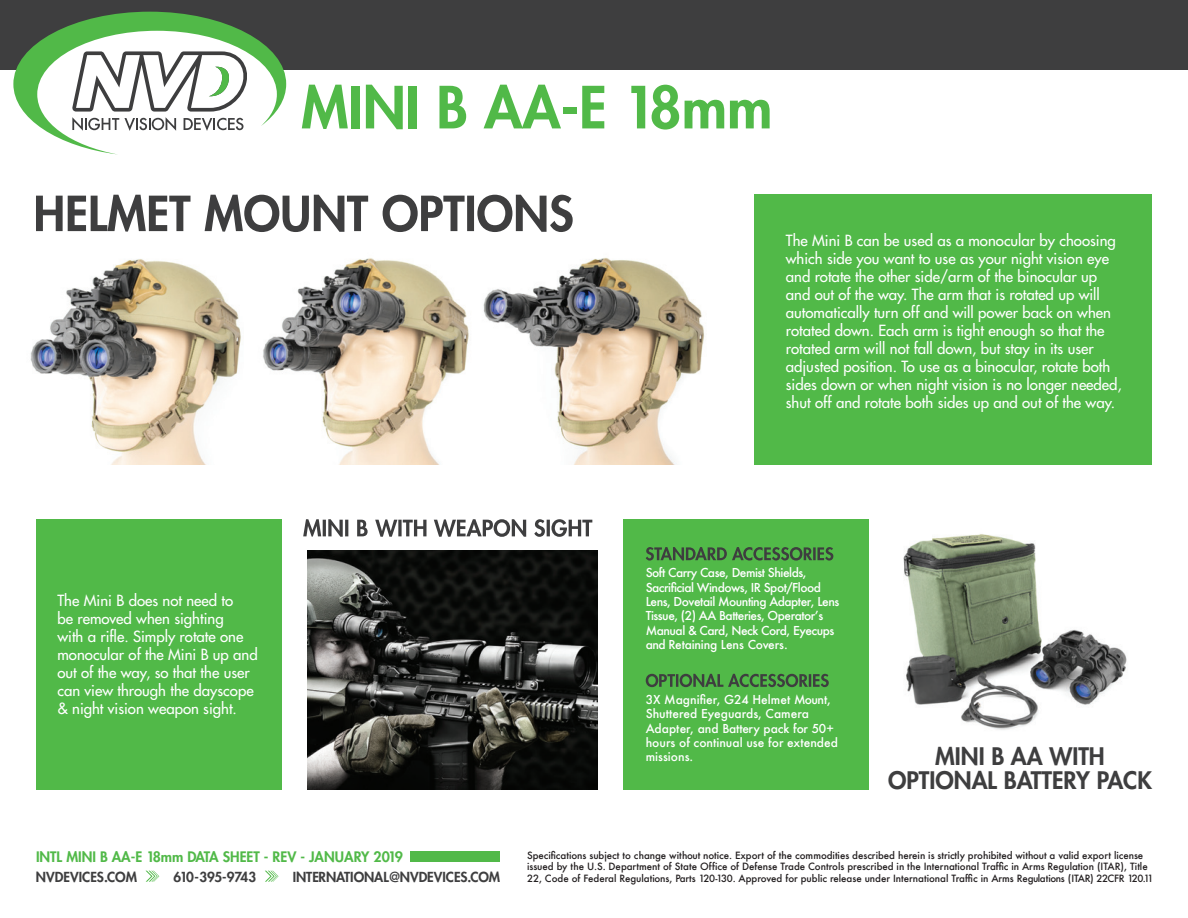
<style>
.page{position:relative;width:1188px;height:918px;background:#fff}
.page>*{position:absolute;margin:0;border:0;box-sizing:border-box;transform-origin:0 0}
.t1{font:800 56.55px "Futura Std";color:#51b948}
.t2{font:800 23.55px/24.2px "Futura Std";color:#3e3e3f;text-align:center}
.t3{font:500 15px/18px "Futura Std";color:#fff}
.t4{font:800 14.1px "Futura Std";color:#51b948}
.t5{font:800 13.5px "Futura Std";color:#3e3e3f}
.t6{font:800 13.5px "Futura Std";letter-spacing:-.03em;color:#3e3e3f}
.t7{font:500 12px/14.4px "Futura";letter-spacing:-.04em;color:#fff}
.t8{font:500 12px/14.4px "Futura";color:#fff}
.t9{font:500 9.75px/11.7px "Futura";letter-spacing:-.005em;color:#231f20}
</style>
<div class="page">
<div style="left:0;top:0;width:1188px;height:69px;background:#3e3e3f"></div>
<svg style="left:13px;top:12px;width:273px;height:143px"></svg>
<div style="left:36px;top:519px;width:246px;height:270px;background:#51b948"></div>
<div style="left:755px;top:195px;width:397px;height:270px;background:#51b948"></div>
<svg style="left:36px;top:195px;width:537px;height:37px"></svg>
<div style="left:623px;top:519px;width:246px;height:270px;background:#51b948"></div>
<svg style="left:646px;top:547px;width:187px;height:14px"></svg>
<svg style="left:646px;top:674px;width:183px;height:13px"></svg>
<img style="left:903px;top:534px;width:224px;height:196px">
<img style="left:308px;top:550px;width:289px;height:239px">
<svg style="left:265px;top:871px;width:13px;height:11px"></svg>
<svg style="left:146px;top:871px;width:13px;height:11px"></svg>
<img style="left:263px;top:258px;width:206px;height:207px">
<img style="left:30px;top:259px;width:211px;height:206px">
<img style="left:483px;top:257px;width:221px;height:208px">
<svg style="left:303px;top:519px;width:289px;height:18px"></svg>
<div style="left:410px;top:851px;width:90px;height:11px;background:#51b948"></div>
<h1 class="t1" style="left:301px;top:72px;width:473px">MINI B AA-E 18mm</h1>
<p class="t3" style="left:786px;top:231px;width:338px">The Mini B can be used as a monocular by choosing which side you want to use as your night vision eye and rotate the other side/arm of the binocular up and out of the way. The arm that is rotated up will automatically turn off and will power back on when rotated down. Each arm is tight enough so that the rotated arm will not fall down, but stay in its user adjusted position. To use as a binocular, rotate both sides down or when night vision is no longer needed, shut off and rotate both sides up and out of the way.</p>
<p class="t3" style="left:57px;top:592px;width:202px">The Mini B does not need to<br>be removed when sighting<br>with a rifle. Simply rotate one monocular of the Mini B up and out of the way, so that the user can view through the dayscope &amp; night vision weapon sight.</p>
<p class="t7" style="left:646px;top:565px;width:195px">Soft Carry Case, Demist Shields, Sacrificial Windows, IR Spot/Flood Lens, Dovetail Mounting Adapter, Lens Tissue, (2) AA Batteries, Operator’s Manual &amp; Card, Neck Cord, Eyecups and Retaining Lens Covers.</p>
<p class="t8" style="left:646px;top:692px;width:194px">3X Magnifier, G24 Helmet Mount,<br>Shuttered Eyeguards, Camera<br>Adapter, and Battery pack for 50+ hours of continual use for extended missions.</p>
<h2 class="t2" style="left:888px;top:744px;width:266px">MINI B AA WITH<br>OPTIONAL BATTERY PACK</h2>
<p class="t4" style="left:36px;top:848px;width:368px">INTL MINI B AA-E 18mm DATA SHEET - REV - JANUARY 2019</p>
<p class="t5" style="left:36px;top:868px;width:103px">NVDEVICES.COM</p>
<p class="t6" style="left:174px;top:868px;width:84px">610-395-9743</p>
<p class="t5" style="left:293px;top:868px;width:209px">INTERNATIONAL@NVDEVICES.COM</p>
<p class="t9" style="left:527px;top:849px;width:628px">Specifications subject to change without notice. Export of the commodities described herein is strictly prohibited without a valid export license issued by the U.S. Department of State Office of Defense Trade Controls prescribed in the International Traffic in Arms Regulation (ITAR), Title<br>22, Code of Federal Regulations, Parts 120-130. Approved for public release under International Traffic in Arms Regulations (ITAR) 22CFR 120.11</p>
</div>
